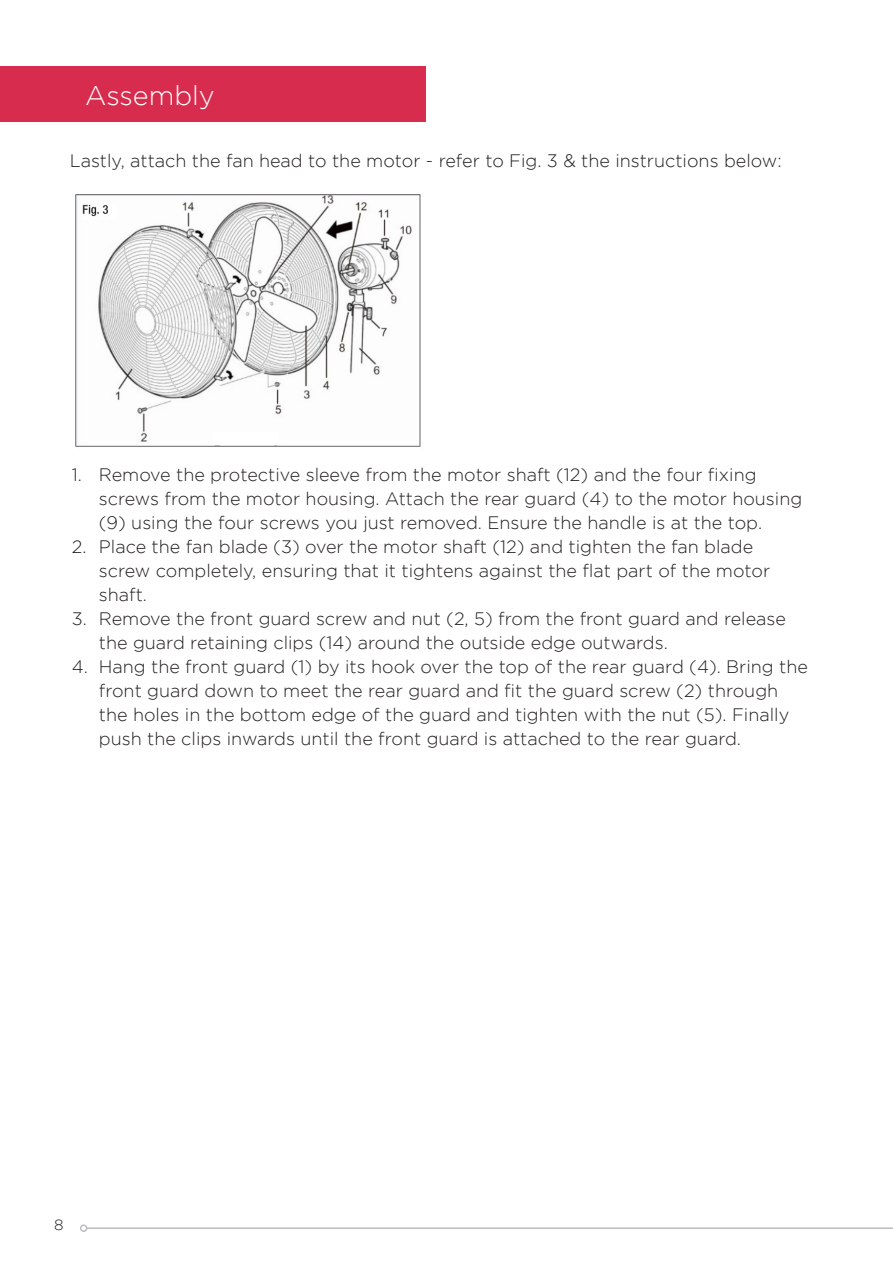
<style>
.page{position:relative;width:893px;height:1263px;background:#fff}
.page>*{position:absolute;margin:0;border:0;box-sizing:border-box;transform-origin:0 0}
.t1{font:300 27px "Gotham";color:#fff}
.t2{font:300 18px/24px "Gotham";color:#231f20}
.t3{font:300 15px "Gotham";color:#231f20}
</style>
<div class="page">
<div style="left:0;top:66px;width:425px;height:55px;background:#d82c4e"></div>
<img style="left:75px;top:194px;width:346px;height:253px">
<hr style="left:87px;top:1227px;width:806px;height:2px;background:#bcbdc0">
<div style="left:80px;top:1224px;width:7px;height:8px;border:2px solid #bcbdc0;border-radius:50%"></div>
<p class="t1" style="left:85px;top:80px;width:131px">Assembly</p>
<p class="t2" style="left:70px;top:148px;width:713px">Lastly, attach the fan head to the motor - refer to Fig. 3 &amp; the instructions below:</p>
<p class="t2" style="left:99px;top:462px;width:705px;text-indent:-27px">1. Remove the protective sleeve from the motor shaft (12) and the four fixing screws from the motor housing. Attach the rear guard (4) to the motor housing (9) using the four screws you just removed. Ensure the handle is at the top.</p>
<p class="t2" style="left:99px;top:534px;width:673px;text-indent:-27px">2. Place the fan blade (3) over the motor shaft (12) and tighten the fan blade screw completely, ensuring that it tightens against the flat part of the motor shaft.</p>
<p class="t2" style="left:99px;top:606px;width:689px;text-indent:-27px">3. Remove the front guard screw and nut (2, 5) from the front guard and release the guard retaining clips (14) around the outside edge outwards.</p>
<p class="t2" style="left:99px;top:654px;width:711px;text-indent:-27px">4. Hang the front guard (1) by its hook over the top of the rear guard (4). Bring the front guard down to meet the rear guard and fit the guard screw (2) through the holes in the bottom edge of the guard and tighten with the nut (5). Finally push the clips inwards until the front guard is attached to the rear guard.</p>
<p class="t3" style="left:54px;top:1217px;width:11px">8</p>
</div>
